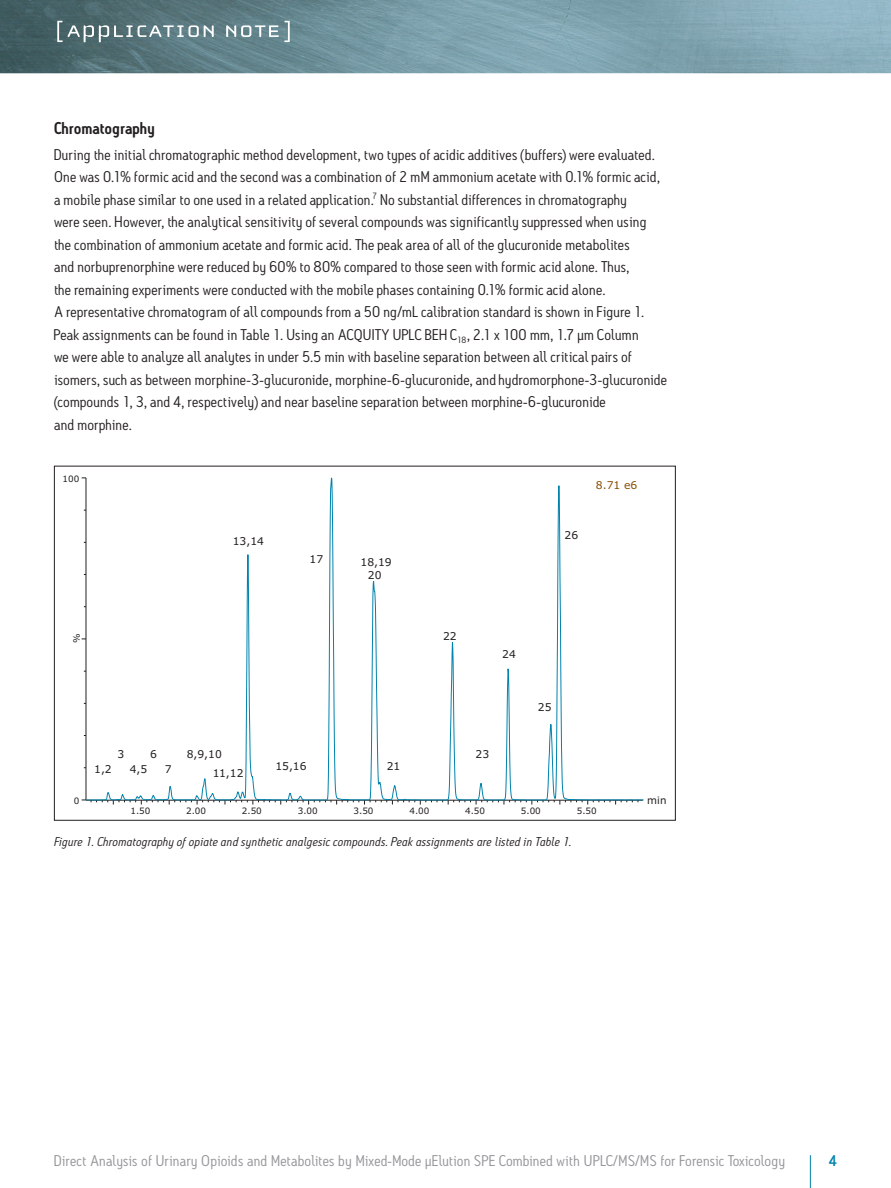
<style>
.page{position:relative;width:891px;height:1188px;background:#fff}
.page>*{position:absolute;margin:0;border:0;box-sizing:border-box;transform-origin:0 0}
.Header_2{font:600 16.5px "Antitled OT";letter-spacing:.01em;color:#231f20}
.Body{font:15px/22.5px "Antitled OT";letter-spacing:.01em;color:#231f20;scale:1.05 1}
.t1{font:15px "Antitled OT";letter-spacing:.01em;color:#939598;scale:1.05 1}
.t2{font:500 15px "Antitled OT";color:#0083ad;scale:1.05 1}
.t3{font:italic 12.3px "Antitled OT";letter-spacing:.02em;color:#231f20;scale:1.05 1}
.t4{font:10.8px/12.8px "Verdana";color:#231f20;text-align:center}
.t5{font:10.8px "Verdana";color:#884d00}
.t6{font:10.2px "Verdana";color:#231f20}
.t7{font:8.85px "Verdana";letter-spacing:-.005em;color:#231f20}
</style>
<div class="page">
<hr style="left:810px;top:1155px;width:1px;height:33px;background:#0083ad">
<img style="left:0;top:0;width:891px;height:73px">
<svg style="left:57px;top:21px;width:157px;height:21px;background:#738b8f"></svg>
<svg style="left:226px;top:21px;width:64px;height:21px"></svg>
<hr style="left:86px;top:478px;width:1px;height:322px;background:#231f20">
<svg style="left:106px;top:465px;width:461px;height:309px"></svg>
<svg style="left:135px;top:465px;width:378px;height:309px"></svg>
<svg style="left:82px;top:774px;width:561px;height:31px"></svg>
<p class="Header_2" style="left:54px;top:118px;width:102px">Chromatography</p>
<p class="Body" style="left:54px;top:143px;width:585px">During the initial chromatographic method development, two types of acidic additives (buffers) were evaluated.<br>One was 0.1% formic acid and the second was a combination of 2 mM ammonium acetate with 0.1% formic acid, a mobile phase similar to one used in a related application.<sup>7</sup> No substantial differences in chromatography<br>were seen. However, the analytical sensitivity of several compounds was significantly suppressed when using the combination of ammonium acetate and formic acid. The peak area of all of the glucuronide metabolites<br>and norbuprenorphine were reduced by 60% to 80% compared to those seen with formic acid alone. Thus,<br>the remaining experiments were conducted with the mobile phases containing 0.1% formic acid alone.<br>A representative chromatogram of all compounds from a 50 ng/mL calibration standard is shown in Figure 1.<br>Peak assignments can be found in Table 1. Using an ACQUITY UPLC BEH C<sub>18</sub>, 2.1 x 100 mm, 1.7 μm Column<br>we were able to analyze all analytes in under 5.5 min with baseline separation between all critical pairs of isomers, such as between morphine-3-glucuronide, morphine-6-glucuronide, and hydromorphone-3-glucuronide (compounds 1, 3, and 4, respectively) and near baseline separation between morphine-6-glucuronide<br>and morphine.</p>
<p class="t7" style="left:63px;top:472px;width:18px">100</p>
<p class="t4" style="left:233px;top:535px;width:33px">13,14</p>
<p class="t4" style="left:310px;top:552px;width:15px">17</p>
<p class="t4" style="left:361px;top:555px;width:33px">18,19<br>20</p>
<p class="t4" style="left:565px;top:529px;width:15px">26</p>
<p class="t5" style="left:596px;top:477px;width:43px">8.71 e6</p>
<p class="t7" style="left:70px;top:643px;width:11px;rotate:-90deg">%</p>
<p class="t4" style="left:443px;top:629px;width:15px">22</p>
<p class="t4" style="left:502px;top:647px;width:15px">24</p>
<p class="t7" style="left:74px;top:794px;width:7px">0</p>
<p class="t4" style="left:538px;top:701px;width:15px">25</p>
<p class="t4" style="left:117px;top:748px;width:8px">3</p>
<p class="t4" style="left:150px;top:748px;width:8px">6</p>
<p class="t4" style="left:187px;top:748px;width:37px">8,9,10</p>
<p class="t4" style="left:94px;top:763px;width:19px">1,2</p>
<p class="t4" style="left:130px;top:763px;width:19px">4,5</p>
<p class="t4" style="left:165px;top:763px;width:8px">7</p>
<p class="t4" style="left:213px;top:766px;width:32px">11,12</p>
<p class="t4" style="left:275px;top:760px;width:33px">15,16</p>
<p class="t4" style="left:387px;top:760px;width:15px">21</p>
<p class="t4" style="left:476px;top:748px;width:15px">23</p>
<p class="t7" style="left:130px;top:805px;width:21px">1.50</p>
<p class="t7" style="left:186px;top:805px;width:21px">2.00</p>
<p class="t7" style="left:242px;top:805px;width:21px">2.50</p>
<p class="t7" style="left:298px;top:805px;width:21px">3.00</p>
<p class="t7" style="left:354px;top:805px;width:21px">3.50</p>
<p class="t7" style="left:409px;top:805px;width:21px">4.00</p>
<p class="t7" style="left:465px;top:805px;width:21px">4.50</p>
<p class="t7" style="left:521px;top:805px;width:21px">5.00</p>
<p class="t7" style="left:577px;top:805px;width:21px">5.50</p>
<p class="t3" style="left:54px;top:834px;width:494px">Figure 1. Chromatography of opiate and synthetic analgesic compounds. Peak assignments are listed in Table 1.</p>
<p class="t6" style="left:647px;top:793px;width:21px">min</p>
<p class="t1" style="left:54px;top:1151px;width:698px">Direct Analysis of Urinary Opioids and Metabolites by Mixed-Mode µElution SPE Combined with UPLC/MS/MS for Forensic Toxicology</p>
<p class="t2" style="left:829px;top:1151px;width:10px">4</p>
</div>
